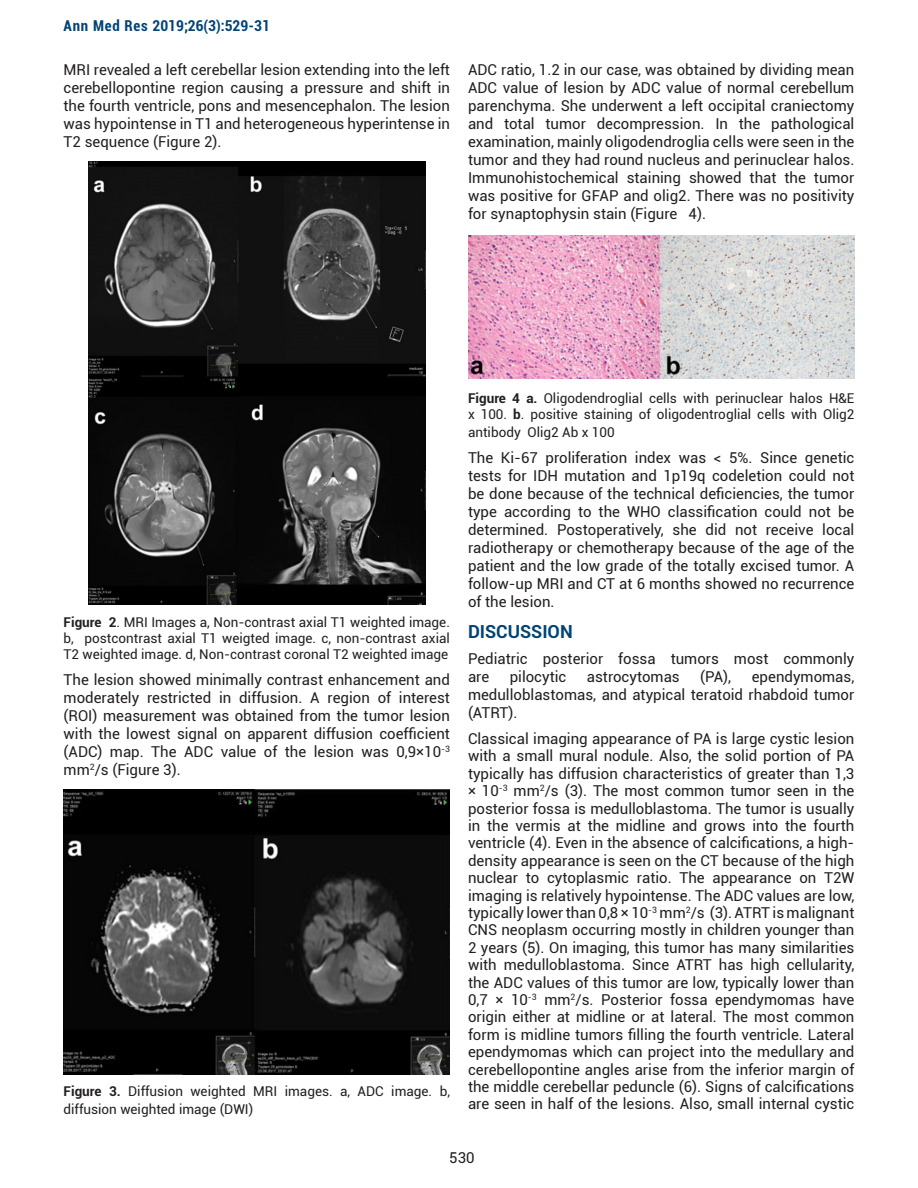
<style>
.page{position:relative;width:918px;height:1188px;background:#fff}
.page>*{position:absolute;margin:0;border:0;box-sizing:border-box;transform-origin:0 0}
.t1{font:700 18px "Roboto";color:#004475}
.t2{font:15px/18px "Roboto";color:#231f20;text-align:justify}
.t3{font:700 condensed 15px "Roboto";color:#004475}
.t4{font:13.5px/16.2px "Roboto";color:#231f20}
.s1{font-weight:700}
</style>
<div class="page">
<img style="left:88px;top:162px;width:338px;height:443px">
<img style="left:64px;top:789px;width:386px;height:285px">
<img style="left:468px;top:235px;width:386px;height:144px">
<p class="t3" style="left:64px;top:15px;width:208px">Ann Med Res 2019;26(3):529-31</p>
<p class="t2" style="left:64px;top:60px;width:388px">MRI revealed a left cerebellar lesion extending into the left cerebellopontine region causing a pressure and shift in the fourth ventricle, pons and mesencephalon. The lesion was hypointense in T1 and heterogeneous hyperintense in T2 sequence (Figure 2).</p>
<p class="t2" style="left:468px;top:60px;width:388px">ADC ratio, 1.2 in our case, was obtained by dividing mean ADC value of lesion by ADC value of normal cerebellum parenchyma. She underwent a left occipital craniectomy and total tumor decompression. In the pathological examination, mainly oligodendroglia cells were seen in the tumor and they had round nucleus and perinuclear halos.<br>Immunohistochemical staining showed that the tumor was positive for GFAP and olig2. There was no positivity for synaptophysin stain (Figure 4).</p>
<p class="t4" style="left:468px;top:389px;width:388px"><span class="s1">Figure 4 a.</span> Oligodendroglial cells with perinuclear halos H&amp;E x 100. <span class="s1">b</span>. positive staining of oligodentroglial cells with Olig2</p>
<p class="t4" style="left:468px;top:424px;width:148px">antibody Olig2 Ab x 100</p>
<p class="t2" style="left:468px;top:449px;width:388px">The Ki-67 proliferation index was &lt; 5%. Since genetic tests for IDH mutation and 1p19q codeletion could not be done because of the technical deficiencies, the tumor type according to the WHO classification could not be determined. Postoperatively, she did not receive local radiotherapy or chemotherapy because of the age of the patient and the low grade of the totally excised tumor. A follow-up MRI and CT at 6 months showed no recurrence of the lesion.</p>
<p class="t1" style="left:468px;top:618px;width:106px">DISCUSSION</p>
<p class="t2" style="left:468px;top:649px;width:388px">Pediatric posterior fossa tumors most commonly are</p>
<p class="t4" style="left:64px;top:613px;width:388px;text-align:justify"><span class="s1">Figure 2</span>. MRI Images a, Non-contrast axial T1 weighted image. b, postcontrast axial T1 weigted image. c, non-contrast axial T2 weighted image. d, Non-contrast coronal T2 weighted image</p>
<p class="t2" style="left:64px;top:671px;width:388px">The lesion showed minimally contrast enhancement and moderately restricted in diffusion. A region of interest (ROI) measurement was obtained from the tumor lesion with the lowest signal on apparent diffusion coefficient (ADC) map. The ADC value of the lesion was 0,9×10<sup>-3 </sup>mm<sup>2</sup>/s (Figure 3).</p>
<p class="t2" style="left:510px;top:667px;width:58px">pilocytic</p>
<p class="t2" style="left:587px;top:667px;width:94px">astrocytomas</p>
<p class="t2" style="left:700px;top:667px;width:32px">(PA),</p>
<p class="t2" style="left:468px;top:667px;width:388px;text-indent:284px">ependymomas, medulloblastomas, and atypical teratoid rhabdoid tumor (ATRT).</p>
<p class="t2" style="left:468px;top:729px;width:388px;line-height:17.4px">Classical imaging appearance of PA is large cystic lesion with a small mural nodule. Also, the solid portion of PA typically has diffusion characteristics of greater than 1,3 × 10<sup>-3</sup> mm<sup>2</sup>/s (3). The most common tumor seen in the posterior fossa is medulloblastoma. The tumor is usually in the vermis at the midline and grows into the fourth ventricle (4). Even in the absence of calcifications, a high&shy;density appearance is seen on the CT because of the high nuclear to cytoplasmic ratio. The appearance on T2W imaging is relatively hypointense. The ADC values are low, typically lower than 0,8 × 10<sup>-3</sup> mm<sup>2</sup>/s (3). ATRT is malignant CNS neoplasm occurring mostly in children younger than 2 years (5). On imaging, this tumor has many similarities with medulloblastoma. Since ATRT has high cellularity, the ADC values of this tumor are low, typically lower than 0,7 × 10<sup>-3</sup> mm<sup>2</sup>/s. Posterior fossa ependymomas have origin either at midline or at lateral. The most common form is midline tumors filling the fourth ventricle. Lateral ependymomas which can project into the medullary and cerebellopontine angles arise from the inferior margin of the middle cerebellar peduncle (6). Signs of calcifications are seen in half of the lesions. Also, small internal cystic</p>
<p class="t2" style="left:449px;top:1148px;width:27px">530</p>
<p class="t4" style="left:64px;top:1082px;width:388px;line-height:18px"><span class="s1">Figure 3.</span> Diffusion weighted MRI images. a, ADC image. b, diffusion weighted image (DWI)</p>
</div>
